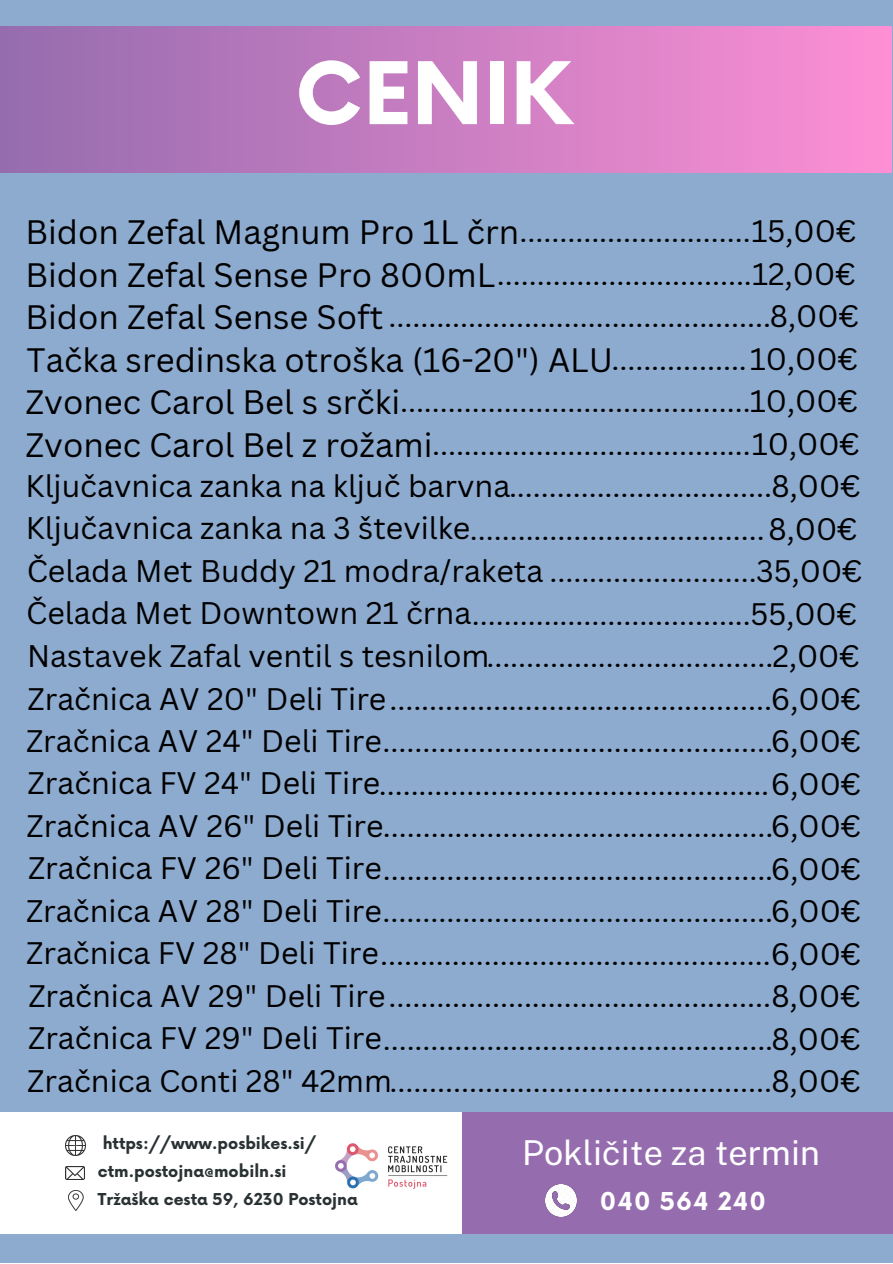
<style>
.page{position:relative;width:893px;height:1264px;background:#fff}
.page>*{position:absolute;margin:0;border:0;box-sizing:border-box;transform-origin:0 0}
.t1{font:700 83.85px "Now";color:#fff}
.t2{font:34.2px "Public Sans";color:#fff}
.t3{font:33px "Canva Sans";color:#000}
.t4{font:30.3px/42.5px "Canva Sans";color:#000}
.t5{font:700 24px "Now";letter-spacing:.045em;color:#fff}
.t6{font:700 16.05px/28px "Now";color:#293133}
.s1{font-size:33px}
.s2{font-size:30.45px}
</style>
<div class="page">
<div style="left:0;top:0;width:892px;height:1262px;background:#8daacf"></div>
<div style="left:0;top:1112px;width:482px;height:121px;background:#fff"></div>
<img style="left:66px;top:1135px;width:20px;height:20px">
<img style="left:69px;top:1190px;width:14px;height:20px">
<img style="left:66px;top:1166px;width:19px;height:13px">
<div style="left:0;top:26px;width:891px;height:147px;background:linear-gradient(to right,#956daf,#fe8fd5)"></div>
<div style="left:462px;top:1112px;width:430px;height:121px;background:#956daf"></div>
<img style="left:545px;top:1184px;width:32px;height:32px">
<img style="left:335px;top:1143px;width:113px;height:46px">
<h1 class="t1" style="left:295px;top:49px;width:278px">CENIK</h1>
<p class="t3" style="left:25px;top:209px;width:495px">Bidon Zefal Magnum Pro 1L črn</p>
<p class="t4" style="left:519px;top:209px;width:338px">.............................15,00€</p>
<p class="t4" style="left:25px;top:251px;width:835px"><span class="s1">Bidon Zefal Sense Pro 800mL</span>................................12,00€<br><span class="s1">Bidon Zefal Sense Soft</span> ................................................8,00€</p>
<p class="t3" style="left:27px;top:336px;width:588px">Tačka sredinska otroška (16-20") ALU</p>
<p class="t4" style="left:25px;top:379px;width:838px"><span class="s1">Zvonec Carol Bel s srčki</span>............................................10,00€ <span class="s1">Zvonec Carol Bel z rožami</span>........................................10,00€ <span class="s2">Ključavnica zanka na ključ barvna</span>.................................8,00€ <span class="s2">Ključavnica zanka na 3 številke</span>.....................................8,00€ <span class="s2">Čelada Met Buddy 21 modra/raketa</span> ..........................35,00€ <span class="s2">Čelada Met Downtown 21 črna</span>...................................55,00€ <span class="s2">Nastavek Zafal ventil s tesnilom</span>....................................2,00€ Zračnica AV 20" Deli Tire................................................6,00€ Zračnica AV 24" Deli Tire.................................................6,00€ Zračnica FV 24" Deli Tire.................................................6,00€ Zračnica AV 26" Deli Tire.................................................6,00€ Zračnica FV 26" Deli Tire.................................................6,00€ Zračnica AV 28" Deli Tire.................................................6,00€ Zračnica FV 28" Deli Tire.................................................6,00€ Zračnica AV 29" Deli Tire................................................8,00€ Zračnica FV 29" Deli Tire.................................................8,00€ Zračnica Conti 28" 42mm................................................8,00€</p>
<p class="t4" style="left:611px;top:336px;width:248px">.................10,00€</p>
<p class="t6" style="left:98px;top:1129px;width:261px">https://www.posbikes.si/ ctm.postojna@mobiln.si<br>Tržaška cesta 59, 6230 Postojna</p>
<p class="t2" style="left:522px;top:1132px;width:299px">Pokličite za termin</p>
<p class="t5" style="left:600px;top:1188px;width:167px">040 564 240</p>
</div>
